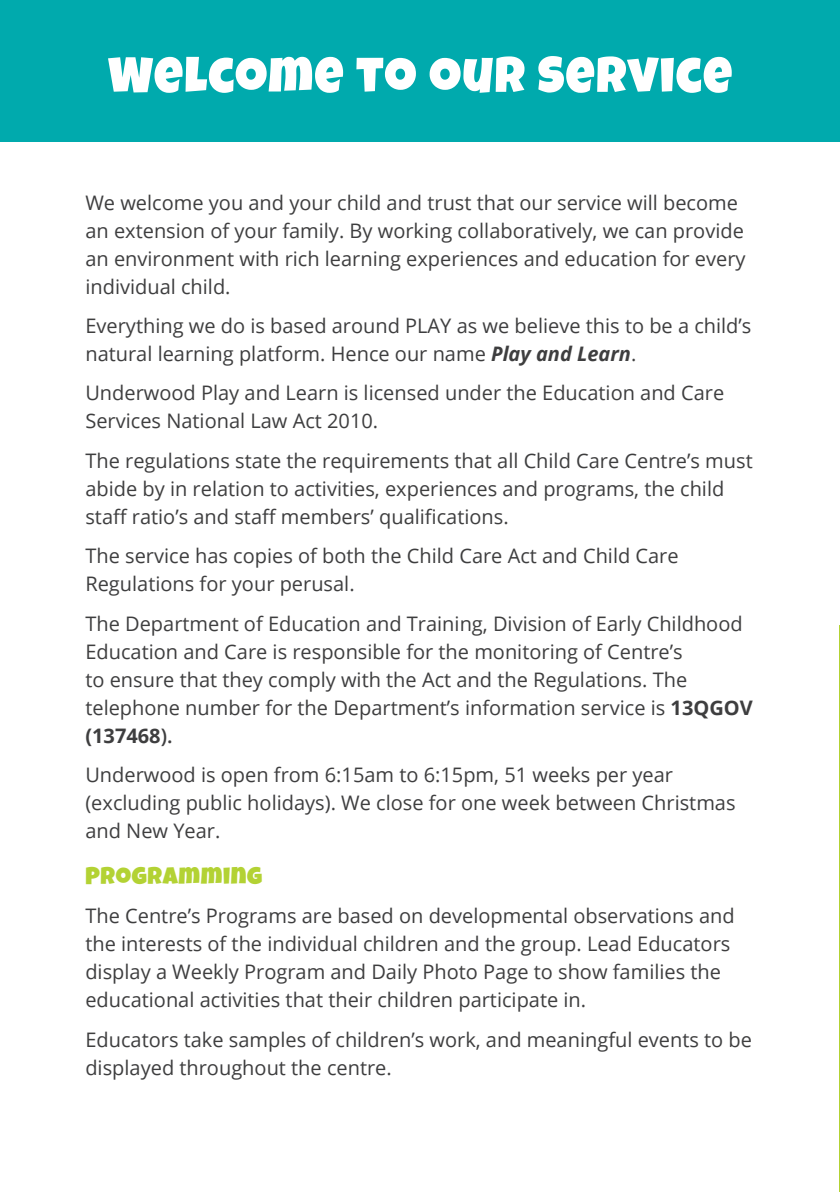
<style>
.page{position:relative;width:840px;height:1192px;background:#fff}
.page>*{position:absolute;margin:0;border:0;box-sizing:border-box;transform-origin:0 0}
.Section_Title{font:50px "Luckiest Guy";letter-spacing:.03em;color:#fff}
.Headings{font:24px "Luckiest Guy";letter-spacing:.03em;color:#b3d234}
.Body_Copy{font:20px/28px "Open Sans";color:#3e3e3f}
.s1{font-weight:700;font-style:italic}
.s2{font-weight:700}
.s3{font-weight:600}
</style>
<div class="page">
<hr style="left:839px;top:625px;width:1px;height:566px;background:#b3d234">
<div style="left:0;top:0;width:840px;height:142px;background:#00aaad"></div>
<p class="Section_Title" style="left:108px;top:42px;width:626px">WELCOME TO OUR SERVICE</p>
<p class="Body_Copy" style="left:85px;top:188px;width:662px">We welcome you and your child and trust that our service will become an extension of your family. By working collaboratively, we can provide an environment with rich learning experiences and education for every individual child.</p>
<p class="Body_Copy" style="left:85px;top:311px;width:667px">Everything we do is based around PLAY as we believe this to be a child’s natural learning platform. Hence our name <span class="s1">Play and Learn</span>.</p>
<p class="Body_Copy" style="left:85px;top:378px;width:640px">Underwood Play and Learn is licensed under the Education and Care<br>Services National Law Act 2010.</p>
<p class="Body_Copy" style="left:85px;top:446px;width:669px">The regulations state the requirements that all Child Care Centre’s must abide by in relation to activities, experiences and programs, the child staff ratio’s and staff members’ qualifications.</p>
<p class="Body_Copy" style="left:85px;top:541px;width:595px">The service has copies of both the Child Care Act and Child Care<br>Regulations for your perusal.</p>
<p class="Body_Copy" style="left:85px;top:608px;width:669px">The Department of Education and Training, Division of Early Childhood Education and Care is responsible for the monitoring of Centre’s<br>to ensure that they comply with the Act and the Regulations. The telephone number for the Department’s information service is <span class="s2">13QGOV (137468</span><span class="s3">).</span></p>
<p class="Body_Copy" style="left:85px;top:760px;width:652px">Underwood is open from 6:15am to 6:15pm, 51 weeks per year (excluding public holidays). We close for one week between Christmas and New Year.</p>
<p class="Headings" style="left:85px;top:859px;width:178px">PROGRAMMING</p>
<p class="Body_Copy" style="left:85px;top:901px;width:651px">The Centre’s Programs are based on developmental observations and the interests of the individual children and the group. Lead Educators display a Weekly Program and Daily Photo Page to show families the educational activities that their children participate in.</p>
<p class="Body_Copy" style="left:85px;top:1024px;width:668px">Educators take samples of children’s work, and meaningful events to be displayed throughout the centre.</p>
</div>
